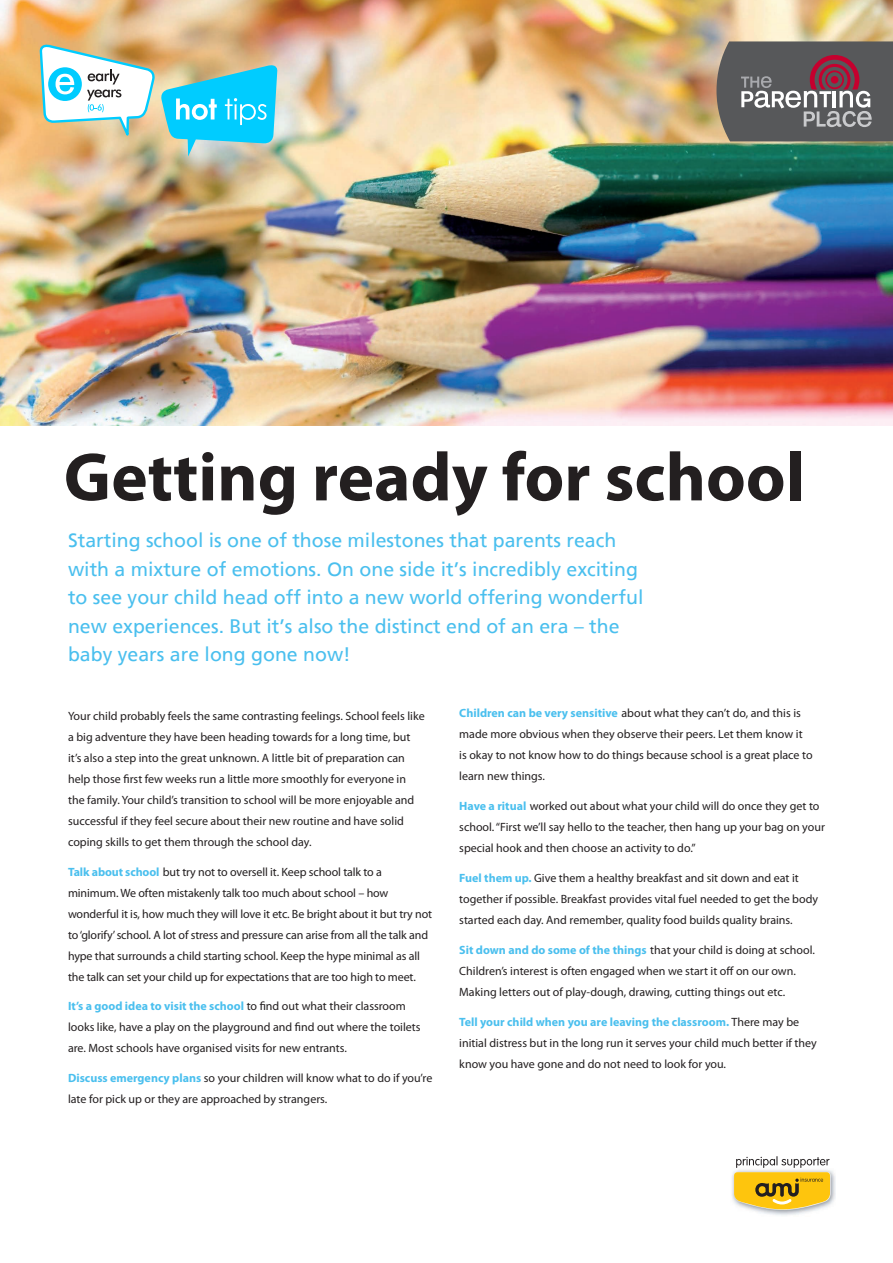
<style>
.page{position:relative;width:893px;height:1263px;background:#fff}
.page>*{position:absolute;margin:0;border:0;box-sizing:border-box;transform-origin:0 0}
.t1{font:700 69px "Myriad Pro";color:#231f20}
.t2{font:19.5px/28.5px "Frutiger";color:#4abfee}
.t3{font:12px/21px "Myriad Pro";color:#231f20}
.s1{font-weight:700;color:#4abfee}
</style>
<div class="page">
<img style="left:0;top:0;width:893px;height:425px">
<svg style="left:716px;top:41px;width:177px;height:100px"></svg>
<div style="left:831px;top:76px;width:7px;height:8px;background:#c5002e;border-radius:50%"></div>
<img style="left:732px;top:1170px;width:103px;height:46px">
<svg style="left:734px;top:1156px;width:96px;height:53px"></svg>
<svg style="left:38px;top:43px;width:240px;height:114px"></svg>
<p class="t1" style="left:64px;top:438px;width:742px">Getting ready for school</p>
<p class="t2" style="left:68px;top:526px;width:577px">Starting school is one of those milestones that parents reach with a mixture of emotions. On one side it’s incredibly exciting to see your child head off into a new world offering wonderful new experiences. But it’s also the distinct end of an era – the baby years are long gone now!</p>
<p class="t3" style="left:68px;top:705px;width:358px">Your child probably feels the same contrasting feelings. School feels like a big adventure they have been heading towards for a long time, but it’s also a step into the great unknown. A little bit of preparation can help those first few weeks run a little more smoothly for everyone in the family. Your child’s transition to school will be more enjoyable and successful if they feel secure about their new routine and have solid coping skills to get them through the school day.</p>
<p class="t3" style="left:68px;top:861px;width:366px"><span class="s1">Talk about school</span> but try not to oversell it. Keep school talk to a minimum. We often mistakenly talk too much about school – how wonderful it is, how much they will love it etc. Be bright about it but try not to ‘glorify’ school. A lot of stress and pressure can arise from all the talk and hype that surrounds a child starting school. Keep the hype minimal as all the talk can set your child up for expectations that are too high to meet.</p>
<p class="t3" style="left:68px;top:996px;width:354px"><span class="s1">It’s a good idea to visit the school</span> to find out what their classroom looks like, have a play on the playground and find out where the toilets are. Most schools have organised visits for new entrants.</p>
<p class="t3" style="left:68px;top:1067px;width:366px"><span class="s1">Discuss emergency plans</span> so your children will know what to do if you’re late for pick up or they are approached by strangers.</p>
<p class="t3" style="left:459px;top:703px;width:355px"><span class="s1">Children can be very sensitive</span> about what they can’t do, and this is made more obvious when they observe their peers. Let them know it is okay to not know how to do things because school is a great place to learn new things.</p>
<p class="t3" style="left:459px;top:796px;width:367px"><span class="s1">Have a ritual</span> worked out about what your child will do once they get to school. “First we’ll say hello to the teacher, then hang up your bag on your special hook and then choose an activity to do.”</p>
<p class="t3" style="left:459px;top:868px;width:360px"><span class="s1">Fuel them up.</span> Give them a healthy breakfast and sit down and eat it together if possible. Breakfast provides vital fuel needed to get the body started each day. And remember, quality food builds quality brains.</p>
<p class="t3" style="left:459px;top:940px;width:357px"><span class="s1">Sit down and do some of the things</span> that your child is doing at school.<br>Children’s interest is often engaged when we start it off on our own.<br>Making letters out of play-dough, drawing, cutting things out etc.</p>
<p class="t3" style="left:459px;top:1011px;width:359px"><span class="s1">Tell your child when you are leaving the classroom.</span> There may be initial distress but in the long run it serves your child much better if they know you have gone and do not need to look for you.</p>
</div>
